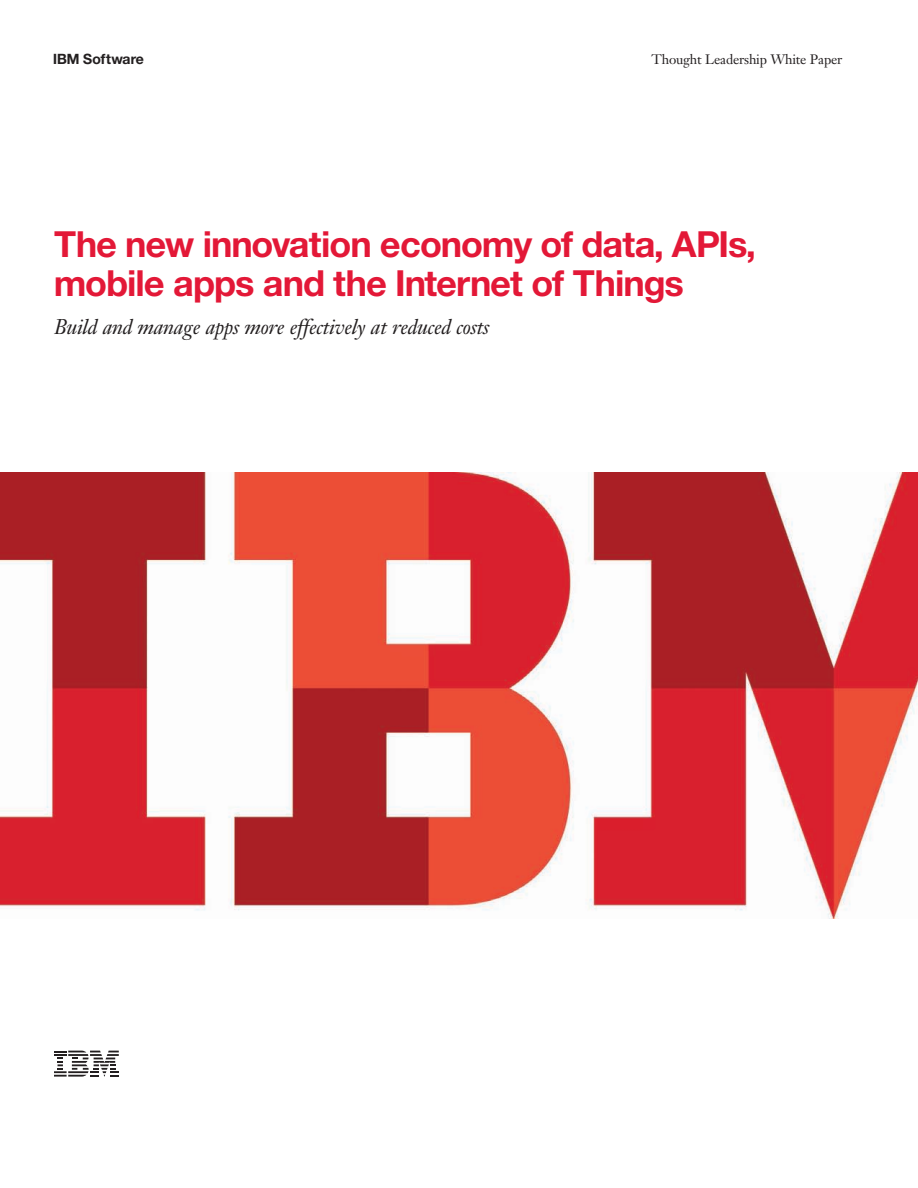
<style>
.page{position:relative;width:918px;height:1188px;background:#fff}
.page>*{position:absolute;margin:0;border:0;box-sizing:border-box;transform-origin:0 0}
.t1{font:700 36px/39px "Helv Neuefor IBM";letter-spacing:-.01em;color:#e31837}
.t2{font:italic 21px "Janson Text LT Pro";letter-spacing:-.015em;color:#231f20}
.t3{font:700 14.25px "Helv Neuefor IBM";color:#231f20}
.t4{font:13.5px "Janson Text LT Pro";letter-spacing:-.015em;color:#231f20}
</style>
<div class="page">
<img style="left:0;top:472px;width:918px;height:446px">
<svg style="left:54px;top:1051px;width:65px;height:26px"></svg>
<p class="t3" style="left:53px;top:50px;width:92px">IBM Software</p>
<p class="t4" style="left:651px;top:51px;width:192px">Thought Leadership White Paper</p>
<h1 class="t1" style="left:54px;top:224px;width:703px">The new innovation economy of data, APIs, mobile apps and the Internet of Things</h1>
<h2 class="t2" style="left:54px;top:313px;width:437px">Build and manage apps more effectively at reduced costs</h2>
</div>
